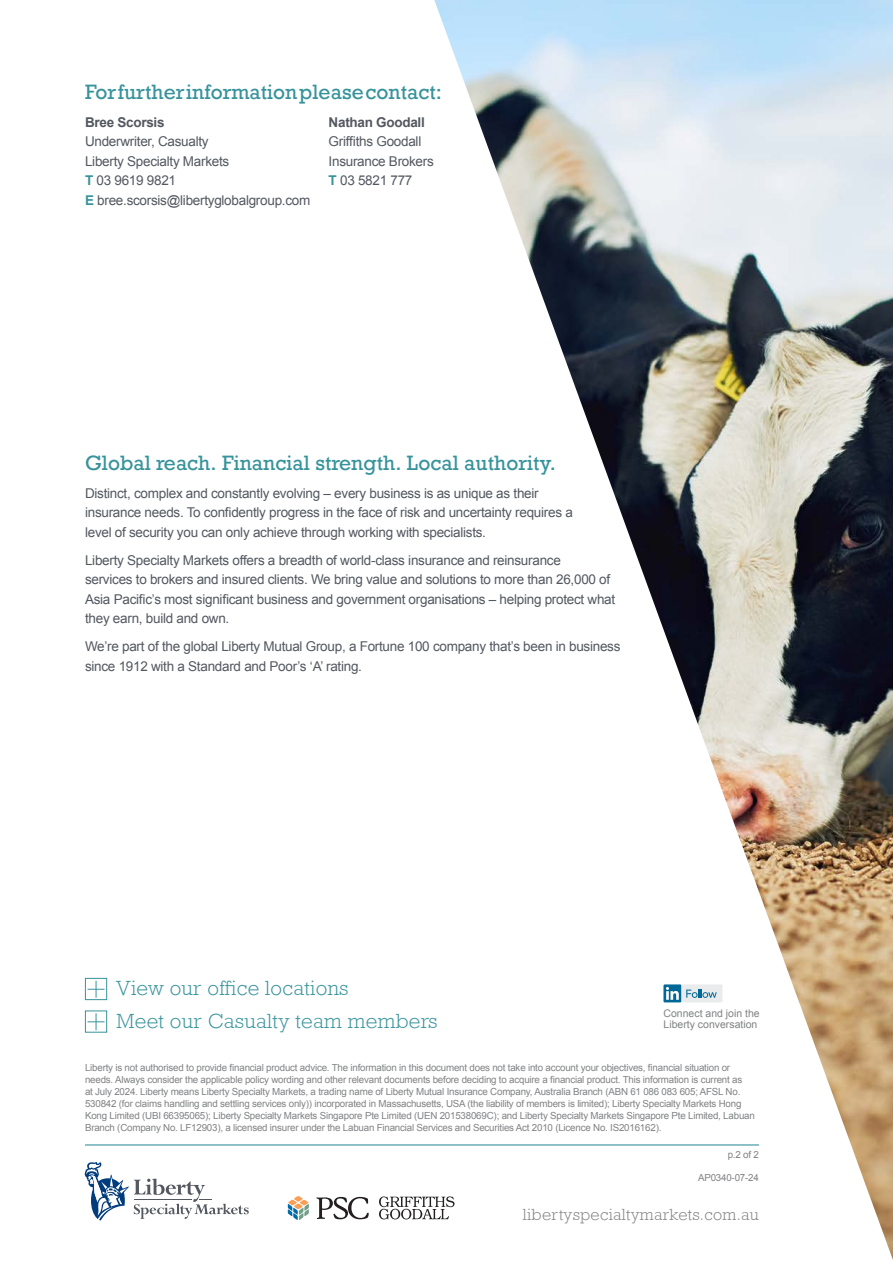
<style>
.page{position:relative;width:893px;height:1263px;background:#fff}
.page>*{position:absolute;margin:0;border:0;box-sizing:border-box;transform-origin:0 0}
.t1{font:300 21px/32.5px "Rockwell Std";letter-spacing:.015em;color:#37939b}
.SUB_HEAD{font:19.5px "Rockwell";color:#37939b}
.t2{font:300 16.5px "Rockwell Std";letter-spacing:.02em;color:#808285}
.BODY{font:13.5px/19.5px "Arial";letter-spacing:-.02em;color:#535860}
.t3{font:10.5px/10.5px "Arial";color:#808285}
.t4{font:9.75px/12px "Arial";letter-spacing:-.02em;color:#808285}
.s1{font-weight:700}
.s2{font-weight:700;color:#37939b}
</style>
<div class="page">
<hr style="left:85px;top:1144px;width:674px;height:1px;background:#37939b">
<svg style="left:85px;top:1162px;width:164px;height:58px"></svg>
<div style="left:85px;top:978px;width:22px;height:22px;border:1px solid #37939b"></div>
<svg style="left:88px;top:981px;width:17px;height:17px"></svg>
<div style="left:85px;top:1010px;width:22px;height:22px;border:1px solid #37939b"></div>
<svg style="left:88px;top:1013px;width:17px;height:17px"></svg>
<svg style="left:316px;top:1197px;width:53px;height:22px"></svg>
<svg style="left:288px;top:1196px;width:21px;height:24px"></svg>
<svg style="left:379px;top:1196px;width:55px;height:23px"></svg>
<img style="left:434px;top:0;width:459px;height:1260px">
<p class="SUB_HEAD" style="left:85px;top:79px;width:358px">For further information please contact:</p>
<p class="BODY" style="left:85px;top:112px;width:227px"><span class="s1">Bree Scorsis<br></span>Underwriter, Casualty<br>Liberty Specialty Markets<br><span class="s2">T</span> 03 9619 9821<br><span class="s2">E</span> bree.scorsis@libertyglobalgroup.com</p>
<p class="BODY" style="left:329px;top:112px;width:107px"><span class="s1">Nathan Goodall<br></span>Griffiths Goodall<br>Insurance Brokers<br><span class="s2">T</span> 03 5821 777</p>
<p class="SUB_HEAD" style="left:85px;top:451px;width:472px">Global reach. Financial strength. Local authority.</p>
<p class="BODY" style="left:85px;top:484px;width:489px">Distinct, complex and constantly evolving – every business is as unique as their insurance needs. To confidently progress in the face of risk and uncertainty requires a level of security you can only achieve through working with specialists.</p>
<p class="BODY" style="left:85px;top:551px;width:532px">Liberty Specialty Markets offers a breadth of world-class insurance and reinsurance<br>services to brokers and insured clients. We bring value and solutions to more than 26,000 of Asia Pacific’s most significant business and government organisations – helping protect what they earn, build and own.</p>
<p class="BODY" style="left:85px;top:637px;width:537px">We’re part of the global Liberty Mutual Group, a Fortune 100 company that’s been in business since 1912 with a Standard and Poor’s ‘A’ rating.</p>
<h1 class="t1" style="left:117px;top:972px;width:323px">View our office locations<br>Meet our Casualty team members</h1>
<p class="t3" style="left:663px;top:1008px;width:98px">Connect and join the<br>Liberty conversation</p>
<p class="t4" style="left:85px;top:1062px;width:671px">Liberty is not authorised to provide financial product advice. The information in this document does not take into account your objectives, financial situation or needs. Always consider the applicable policy wording and other relevant documents before deciding to acquire a financial product. This information is current as<br>at July 2024. Liberty means Liberty Specialty Markets, a trading name of Liberty Mutual Insurance Company, Australia Branch (ABN 61 086 083 605; AFSL No.<br>530842 (for claims handling and settling services only)) incorporated in Massachusetts, USA (the liability of members is limited); Liberty Specialty Markets Hong Kong Limited (UBI 66395065); Liberty Specialty Markets Singapore Pte Limited (UEN 201538069C); and Liberty Specialty Markets Singapore Pte Limited, Labuan Branch (Company No. LF12903), a licensed insurer under the Labuan Financial Services and Securities Act 2010 (Licence No. IS2016162).</p>
<p class="t4" style="left:728px;top:1148px;width:33px">p.2 of 2</p>
<p class="t4" style="left:698px;top:1171px;width:62px">AP0340-07-24</p>
<h3 class="t2" style="left:523px;top:1205px;width:238px">libertyspecialtymarkets.com.au</h3>
</div>
